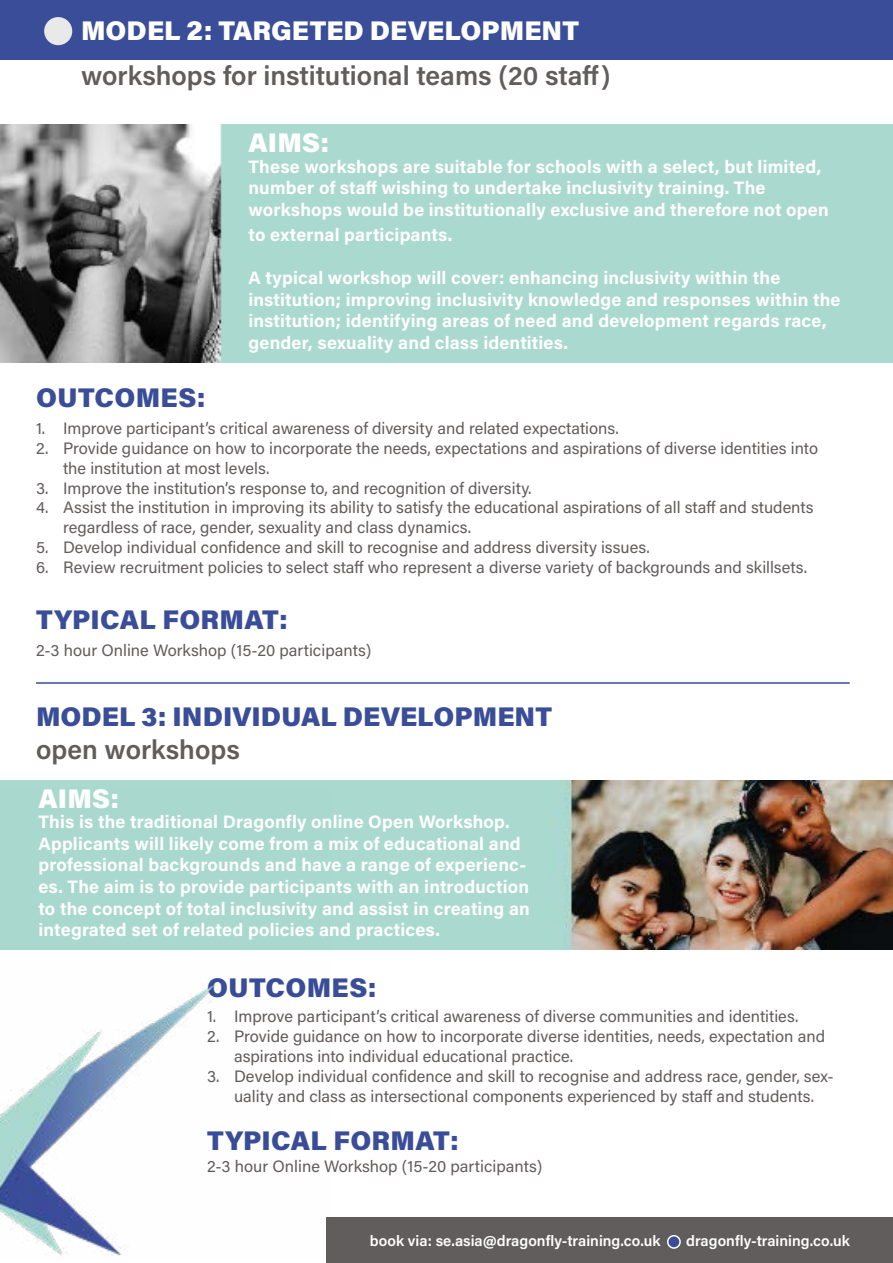
<style>
.page{position:relative;width:893px;height:1263px;background:#fff}
.page>*{position:absolute;margin:0;border:0;box-sizing:border-box;transform-origin:0 0}
.t1{font:27px "Acumin Variable Concept";letter-spacing:.065em;color:#394d99}
.t2{font:27px "Acumin Variable Concept";letter-spacing:.045em;color:#615d5c}
.t3{font:27px "Acumin Variable Concept";letter-spacing:.055em;color:#fff}
.t4{font:18px/21.6px "Acumin Variable Concept";letter-spacing:.065em;color:#fff}
.t5{font:16.5px/19.8px "Acumin Variable Concept";letter-spacing:.02em;color:#615d5c}
.t6{font:15px "Acumin Variable Concept";letter-spacing:.04em;color:#fff}
</style>
<div class="page">
<img style="left:0;top:125px;width:893px;height:237px">
<img style="left:0;top:780px;width:893px;height:170px">
<img style="left:0;top:788px;width:329px;height:472px">
<hr style="left:36px;top:682px;width:814px;height:2px;background:#394d99">
<div style="left:327px;top:1218px;width:566px;height:45px;background:#615d5c"></div>
<div style="left:668px;top:1236px;width:12px;height:12px;background:#394d99;border-radius:50%"></div>
<div style="left:667px;top:1235px;width:14px;height:14px;border:2px solid #fff;border-radius:50%"></div>
<div style="left:0;top:0;width:893px;height:60px;background:#394d99"></div>
<div style="left:44px;top:17px;width:28px;height:28px;background:#e8e9e8;border-radius:50%"></div>
<h1 class="t3" style="left:81px;top:12px;width:497px">MODEL 2: TARGETED DEVELOPMENT</h1>
<h1 class="t2" style="left:81px;top:57px;width:530px">workshops for institutional teams (20 staff)</h1>
<h1 class="t3" style="left:248px;top:124px;width:79px">AIMS:</h1>
<h1 class="t1" style="left:36px;top:379px;width:168px">OUTCOMES:</h1>
<p class="t4" style="left:248px;top:155px;width:581px">These workshops are suitable for schools with a select, but limited, number of staff wishing to undertake inclusivity training. The workshops would be institutionally exclusive and therefore not open</p>
<p class="t4" style="left:248px;top:223px;width:204px">to external participants.</p>
<p class="t4" style="left:248px;top:266px;width:593px">A typical workshop will cover: enhancing inclusivity within the institution; improving inclusivity knowledge and responses within the institution; identifying areas of need and development regards race, gender, sexuality and class identities.</p>
<p class="t5" style="left:36px;top:418px;width:584px">1. Improve participant’s critical awareness of diversity and related expectations.</p>
<p class="t5" style="left:63px;top:438px;width:756px;text-indent:-27px">2. Provide guidance on how to incorporate the needs, expectations and aspirations of diverse identities into the institution at most levels.</p>
<p class="t5" style="left:36px;top:477px;width:496px">3. Improve the institution’s response to, and recognition of diversity.</p>
<p class="t5" style="left:63px;top:497px;width:752px;text-indent:-27px">4. Assist the institution in improving its ability to satisfy the educational aspirations of all staff and students regardless of race, gender, sexuality and class dynamics.</p>
<p class="t5" style="left:36px;top:537px;width:615px">5. Develop individual confidence and skill to recognise and address diversity issues.</p>
<p class="t5" style="left:36px;top:557px;width:772px">6. Review recruitment policies to select staff who represent a diverse variety of backgrounds and skillsets.</p>
<h1 class="t1" style="left:36px;top:601px;width:250px">TYPICAL FORMAT:</h1>
<p class="t5" style="left:36px;top:640px;width:337px">2-3 hour Online Workshop (15-20 participants)</p>
<h1 class="t1" style="left:36px;top:698px;width:515px">MODEL 3: INDIVIDUAL DEVELOPMENT</h1>
<h1 class="t2" style="left:36px;top:731px;width:204px">open workshops</h1>
<h1 class="t3" style="left:38px;top:780px;width:79px">AIMS:</h1>
<p class="t4" style="left:38px;top:810px;width:492px">This is the traditional Dragonfly online Open Workshop.<br>Applicants will likely come from a mix of educational and professional backgrounds and have a range of experienc&shy;es. The aim is to provide participants with an introduction to the concept of total inclusivity and assist in creating an integrated set of related policies and practices.</p>
<h1 class="t1" style="left:207px;top:968px;width:168px">OUTCOMES:</h1>
<p class="t5" style="left:207px;top:1006px;width:592px">1. Improve participant’s critical awareness of diverse communities and identities.</p>
<p class="t5" style="left:234px;top:1026px;width:592px;text-indent:-27px">2. Provide guidance on how to incorporate diverse identities, needs, expectation and aspirations into individual educational practice.</p>
<p class="t5" style="left:207px;top:1065px;width:628px;text-align:center">3. Develop individual confidence and skill to recognise and address race, gender, sex&shy;uality and class as intersectional components experienced by staff and students.</p>
<h1 class="t1" style="left:207px;top:1121px;width:250px">TYPICAL FORMAT:</h1>
<p class="t5" style="left:207px;top:1156px;width:337px">2-3 hour Online Workshop (15-20 participants)</p>
<p class="t6" style="left:370px;top:1230px;width:291px">book via: se.asia@dragonfly-training.co.uk</p>
<p class="t6" style="left:686px;top:1230px;width:164px">dragonfly-training.co.uk</p>
</div>
